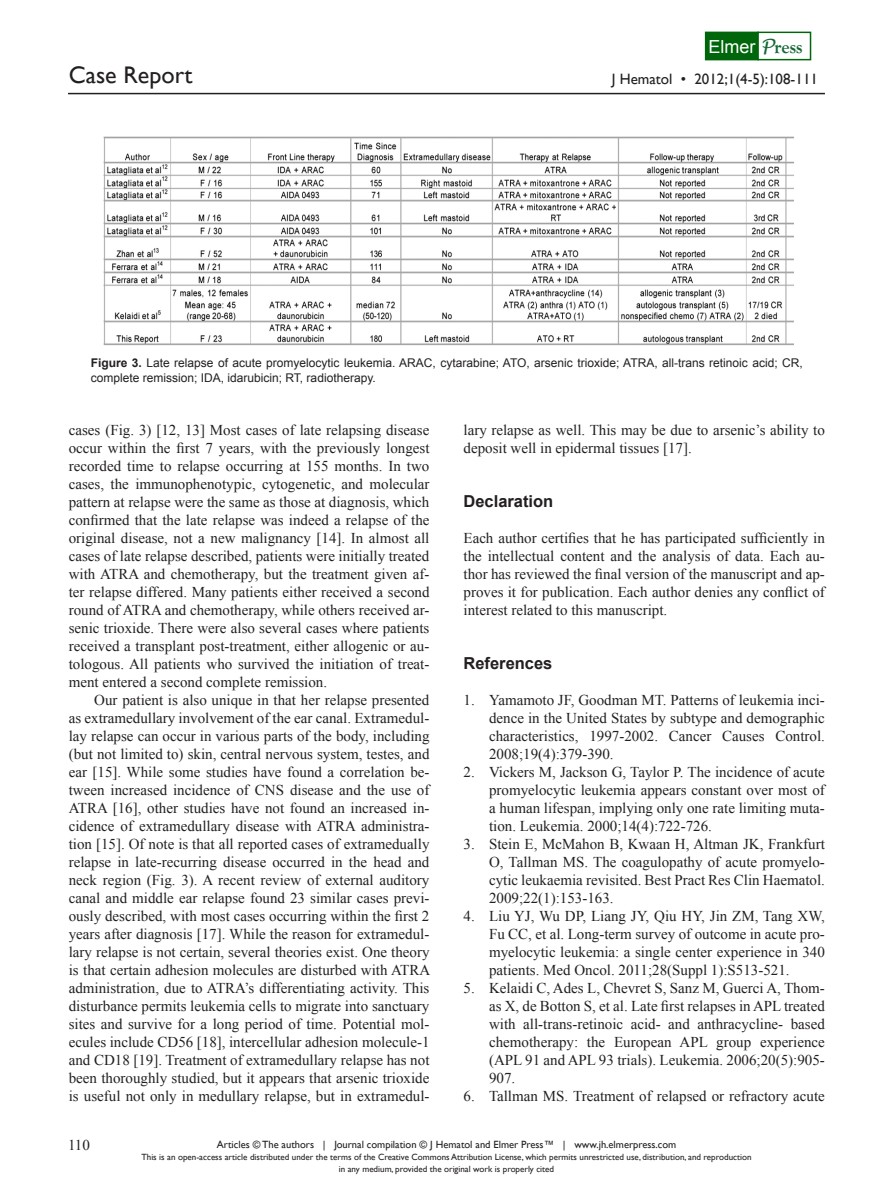
<style>
.page{position:relative;width:893px;height:1191px;background:#fff}
.page>*{position:absolute;margin:0;border:0;box-sizing:border-box;transform-origin:0 0}
.t1{font:24px "Gill Sans";color:#231f20}
.t2{font:18px "Arial";color:#fff}
.content{font:700 16.5px "Arial";color:#231f20}
.content-2{font:15px/18px "Times New Roman";color:#231f20;text-align:justify}
.first_line{font:15px/18px "Times New Roman";color:#231f20;text-align:justify}
.t3{font:15px "Gill Sans";color:#231f20}
.first_line-2{font:12px/15px "Arial";color:#231f20}
.t4{font:10.5px "Gill Sans";color:#231f20}
.t5{font:9px/12px "Gill Sans";color:#231f20;text-align:center}
.s1{font-family:"Lucida Handwriting";font-style:italic;font-size:19.5px;color:#146734}
.s2{font-family:"Goudy Old Style T";font-weight:700;font-size:19.5px;color:#146734}
.s3{font-weight:700}
</style>
<div class="page">
<div style="left:705px;top:32px;width:54px;height:28px;background:#00660b"></div>
<div style="left:757px;top:32px;width:54px;height:28px;background:#fff;border:2px solid #00660b"></div>
<div style="left:706px;top:40px;width:52px;height:16px;background:#00660b"></div>
<img style="left:103px;top:136px;width:690px;height:210px">
<hr style="left:68px;top:93px;width:757px;height:1px;background:#231f20">
<h1 class="t1" style="left:69px;top:61px;width:125px">Case Report</h1>
<p class="t2" style="left:708px;top:35px;width:96px">Elmer <span class="s1">P</span><span class="s2">ress</span></p>
<p class="t3" style="left:612px;top:70px;width:208px">J Hematol • 2012;1(4-5):108-111</p>
<p class="first_line-2" style="left:91px;top:355px;width:714px"><span class="s3">Figure 3.</span> Late relapse of acute promyelocytic leukemia. ARAC, cytarabine; ATO, arsenic trioxide; ATRA, all-trans retinoic acid; CR, complete remission; IDA, idarubicin; RT, radiotherapy.</p>
<p class="content-2" style="left:69px;top:420px;width:362px">cases (Fig. 3) [12, 13] Most cases of late relapsing disease occur within the first 7 years, with the previously longest recorded time to relapse occurring at 155 months. In two cases, the immunophenotypic, cytogenetic, and molecular pattern at relapse were the same as those at diagnosis, which confirmed that the late relapse was indeed a relapse of the original disease, not a new malignancy [14]. In almost all cases of late relapse described, patients were initially treated with ATRA and chemotherapy, but the treatment given af&shy;ter relapse differed. Many patients either received a second round of ATRA and chemotherapy, while others received ar&shy;senic trioxide. There were also several cases where patients received a transplant post-treatment, either allogenic or au&shy;tologous. All patients who survived the initiation of treat&shy;ment entered a second complete remission.</p>
<p class="content-2" style="left:69px;top:690px;width:363px;text-indent:26px">Our patient is also unique in that her relapse presented as extramedullary involvement of the ear canal. Extramedul&shy;lay relapse can occur in various parts of the body, including (but not limited to) skin, central nervous system, testes, and ear [15]. While some studies have found a correlation be&shy;tween increased incidence of CNS disease and the use of ATRA [16], other studies have not found an increased in&shy;cidence of extramedullary disease with ATRA administra&shy;tion [15]. Of note is that all reported cases of extramedually relapse in late-recurring disease occurred in the head and neck region (Fig. 3). A recent review of external auditory canal and middle ear relapse found 23 similar cases previ&shy;ously described, with most cases occurring within the first 2 years after diagnosis [17]. While the reason for extramedul&shy;lary relapse is not certain, several theories exist. One theory is that certain adhesion molecules are disturbed with ATRA administration, due to ATRA’s differentiating activity. This disturbance permits leukemia cells to migrate into sanctuary sites and survive for a long period of time. Potential mol&shy;ecules include CD56 [18], intercellular adhesion molecule-1 and CD18 [19]. Treatment of extramedullary relapse has not been thoroughly studied, but it appears that arsenic trioxide is useful not only in medullary relapse, but in extramedul-</p>
<p class="content-2" style="left:463px;top:420px;width:363px">lary relapse as well. This may be due to arsenic’s ability to deposit well in epidermal tissues [17].</p>
<p class="content" style="left:463px;top:490px;width:91px">Declaration</p>
<p class="content-2" style="left:463px;top:528px;width:363px">Each author certifies that he has participated sufficiently in the intellectual content and the analysis of data. Each au&shy;thor has reviewed the final version of the manuscript and ap&shy;proves it for publication. Each author denies any conflict of interest related to this manuscript.</p>
<p class="content" style="left:463px;top:652px;width:90px">References</p>
<p class="first_line" style="left:489px;top:690px;width:337px;text-indent:-26px">1. Yamamoto JF, Goodman MT. Patterns of leukemia inci&shy;dence in the United States by subtype and demographic characteristics, 1997-2002. Cancer Causes Control.<br>2008;19(4):379-390.</p>
<p class="first_line" style="left:489px;top:762px;width:337px;text-indent:-26px">2. Vickers M, Jackson G, Taylor P. The incidence of acute promyelocytic leukemia appears constant over most of a human lifespan, implying only one rate limiting muta&shy;tion. Leukemia. 2000;14(4):722-726.</p>
<p class="first_line" style="left:489px;top:834px;width:337px;text-indent:-26px">3. Stein E, McMahon B, Kwaan H, Altman JK, Frankfurt O, Tallman MS. The coagulopathy of acute promyelo&shy;cytic leukaemia revisited. Best Pract Res Clin Haematol.<br>2009;22(1):153-163.</p>
<p class="first_line" style="left:489px;top:906px;width:337px;text-indent:-26px">4. Liu YJ, Wu DP, Liang JY, Qiu HY, Jin ZM, Tang XW, Fu CC, et al. Long-term survey of outcome in acute pro&shy;myelocytic leukemia: a single center experience in 340 patients. Med Oncol. 2011;28(Suppl 1):S513-521.</p>
<p class="first_line" style="left:489px;top:978px;width:337px;text-indent:-26px">5. Kelaidi C, Ades L, Chevret S, Sanz M, Guerci A, Thom&shy;as X, de Botton S, et al. Late first relapses in APL treated with all-trans-retinoic acid- and anthracycline- based chemotherapy: the European APL group experience (APL 91 and APL 93 trials). Leukemia. 2006;20(5):905- 907.</p>
<p class="first_line" style="left:463px;top:1086px;width:363px">6. Tallman MS. Treatment of relapsed or refractory acute</p>
<p class="content-2" style="left:68px;top:1136px;width:23px">110</p>
<p class="t4" style="left:217px;top:1138px;width:461px">Articles © The authors | Journal compilation © J Hematol and Elmer Press™ | www.jh.elmerpress.com</p>
<p class="t5" style="left:141px;top:1151px;width:612px">This is an open-access article distributed under the terms of the Creative Commons Attribution License, which permits unrestricted use, distribution, and reproduction in any medium, provided the original work is properly cited</p>
</div>
